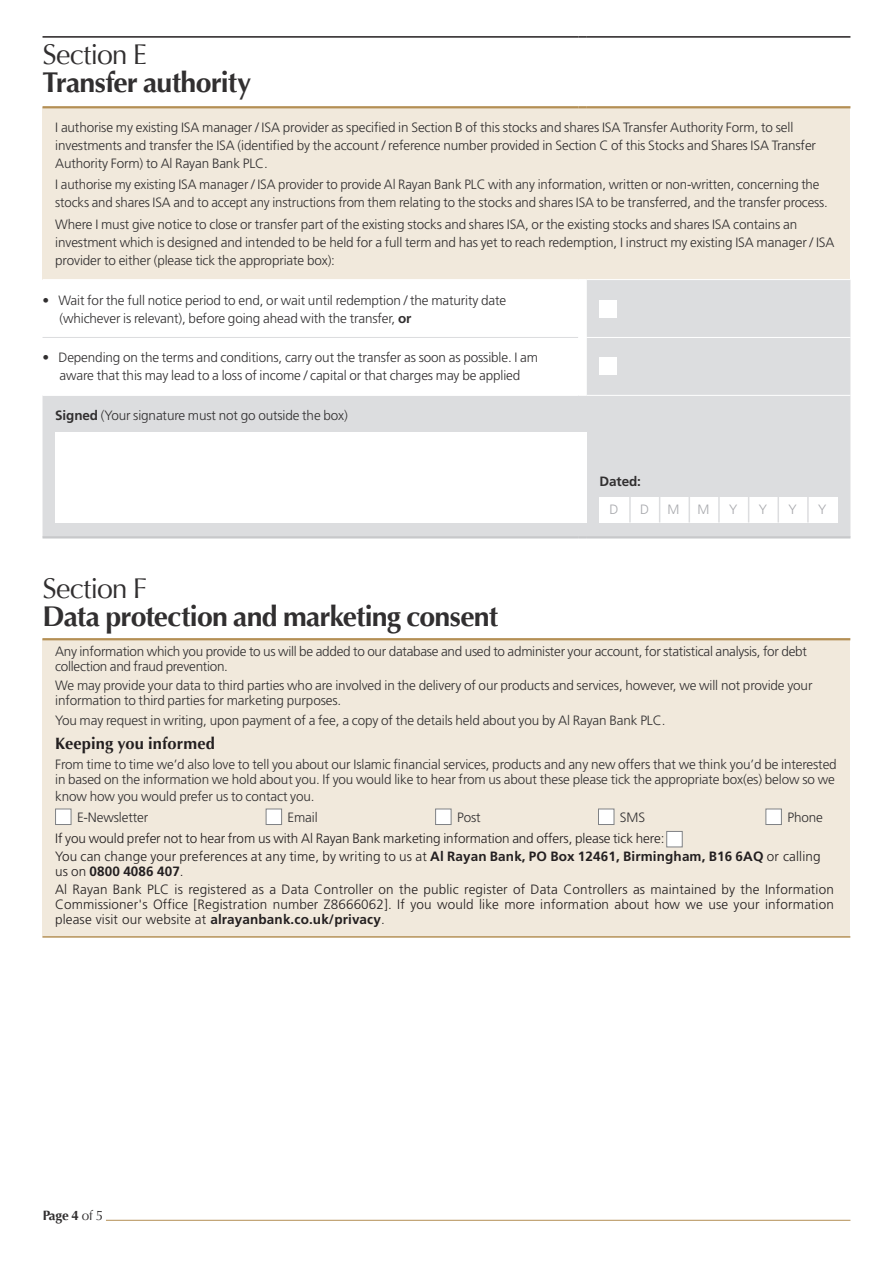
<style>
.page{position:relative;width:893px;height:1263px;background:#fff}
.page>*{position:absolute;margin:0;border:0;box-sizing:border-box;transform-origin:0 0}
.Section_name{font:700 28.5px/28.5px "Optima";letter-spacing:-.025em;color:#312f30}
.t1{font:700 16.5px "Optima";letter-spacing:.01em;color:#231f20}
.Answer{font:300 13.5px/18px "Frutiger";letter-spacing:-.01em;color:#312f30}
.t2{font:300 13.5px/18.8px "Frutiger LT Std";letter-spacing:.01em;color:#231f20}
.t3{font:300 13.5px/17.7px "Frutiger";letter-spacing:-.01em;color:#231f20}
.Answer-2{font:700 13.5px "Optima";color:#312f30}
.Answer-3{font:300 13.5px "Frutiger";color:#a8a9ad}
.Boxes_9_18{font:700 13.5px "Frutiger";letter-spacing:-.01em;color:#312f30}
.s1{font-weight:400}
.s2{font-weight:700}
.s3{font-family:"Frutiger LT Std"}
.s4{font-family:"Frutiger"}
</style>
<div class="page">
<hr style="left:106px;top:1220px;width:744px;height:1px;background:#b48f54">
<div style="left:43px;top:107px;width:807px;height:173px;background:#f1e9dc"></div>
<svg style="left:43px;top:280px;width:807px;height:256px;fill:#dcdddf"></svg>
<div style="left:578px;top:395px;width:9px;height:142px;background:#dcdddf"></div>
<hr style="left:43px;top:36px;width:535px;height:2px;background:#231f20">
<svg style="left:578px;top:36px;width:9px;height:2px"></svg>
<hr style="left:587px;top:36px;width:263px;height:2px;background:#231f20">
<hr style="left:43px;top:106px;width:535px;height:2px;background:#b48f54">
<svg style="left:578px;top:106px;width:9px;height:2px"></svg>
<hr style="left:587px;top:106px;width:263px;height:2px;background:#b48f54">
<hr style="left:43px;top:337px;width:535px;height:1px;background:#dcdddf">
<hr style="left:43px;top:395px;width:535px;height:1px;background:#fff">
<hr style="left:587px;top:395px;width:263px;height:1px;background:#fff">
<hr style="left:43px;top:536px;width:535px;height:2px;background:#c7c8ca">
<svg style="left:578px;top:536px;width:9px;height:2px"></svg>
<hr style="left:587px;top:536px;width:263px;height:2px;background:#c7c8ca">
<hr style="left:43px;top:279px;width:535px;height:1px;background:#fff">
<hr style="left:587px;top:279px;width:263px;height:1px;background:#fff">
<svg style="left:578px;top:279px;width:9px;height:117px"></svg>
<hr style="left:587px;top:337px;width:263px;height:1px;background:#fff">
<div style="left:600px;top:300px;width:17px;height:17px;background:#fff"></div>
<div style="left:600px;top:358px;width:17px;height:17px;background:#fff"></div>
<div style="left:55px;top:431px;width:532px;height:91px;background:#fff"></div>
<div style="left:600px;top:497px;width:238px;height:25px;background:#fff"></div>
<hr style="left:629px;top:497px;width:2px;height:25px;background:#dcdddf">
<svg style="left:659px;top:497px;width:1px;height:25px"></svg>
<svg style="left:689px;top:497px;width:1px;height:25px"></svg>
<hr style="left:718px;top:497px;width:2px;height:25px;background:#dcdddf">
<svg style="left:748px;top:497px;width:1px;height:25px"></svg>
<hr style="left:777px;top:497px;width:2px;height:25px;background:#dcdddf">
<hr style="left:807px;top:497px;width:2px;height:25px;background:#dcdddf">
<div style="left:42px;top:639px;width:808px;height:297px;background:#f1e9dc"></div>
<hr style="left:42px;top:638px;width:808px;height:2px;background:#b48f54">
<hr style="left:42px;top:936px;width:808px;height:2px;background:#b48f54">
<div style="left:55px;top:809px;width:16px;height:16px;background:#fff;border:1px solid #808285"></div>
<div style="left:266px;top:809px;width:16px;height:16px;background:#fff;border:1px solid #808285"></div>
<div style="left:435px;top:809px;width:16px;height:16px;background:#fff;border:1px solid #808285"></div>
<div style="left:598px;top:809px;width:16px;height:16px;background:#fff;border:1px solid #808285"></div>
<div style="left:765px;top:809px;width:17px;height:16px;background:#fff;border:1px solid #808285"></div>
<div style="left:666px;top:831px;width:17px;height:16px;background:#fff;border:1px solid #808285"></div>
<p class="Section_name" style="left:43px;top:40px;width:210px"><span class="s1">Section E<br></span>Transfer authority</p>
<p class="Answer" style="left:55px;top:119px;width:762px">I authorise my existing ISA manager / ISA provider as specified in Section B of this stocks and shares ISA Transfer Authority Form, to sell investments and transfer the ISA (identified by the account / reference number provided in Section C of this Stocks and Shares ISA Transfer<br>Authority Form) to Al Rayan Bank PLC.</p>
<p class="Answer" style="left:55px;top:176px;width:774px">I authorise my existing ISA manager / ISA provider to provide Al Rayan Bank PLC with any information, written or non-written, concerning the stocks and shares ISA and to accept any instructions from them relating to the stocks and shares ISA to be transferred, and the transfer process.</p>
<p class="Answer" style="left:55px;top:215px;width:781px">Where I must give notice to close or transfer part of the existing stocks and shares ISA, or the existing stocks and shares ISA contains an investment which is designed and intended to be held for a full term and has yet to reach redemption, I instruct my existing ISA manager / ISA provider to either (please tick the appropriate box):</p>
<p class="Answer" style="left:60px;top:291px;width:448px;text-indent:-17px">• Wait for the full notice period to end, or wait until redemption / the maturity date (whichever is relevant), before going ahead with the transfer, <span class="s2">or</span></p>
<p class="Answer" style="left:43px;top:349px;width:497px;text-align:center">• Depending on the terms and conditions, carry out the transfer as soon as possible. I am aware that this may lead to a loss of income / capital or that charges may be applied</p>
<p class="Answer" style="left:55px;top:407px;width:294px"><span class="s2">Signed</span> (Your signature must not go outside the box)</p>
<p class="Boxes_9_18" style="left:600px;top:473px;width:43px">Dated:</p>
<p class="Answer-3" style="left:609px;top:502px;width:11px">D</p>
<p class="Answer-3" style="left:640px;top:502px;width:11px">D</p>
<p class="Answer-3" style="left:668px;top:502px;width:14px">M</p>
<p class="Answer-3" style="left:697px;top:502px;width:14px">M</p>
<p class="Answer-3" style="left:729px;top:502px;width:10px">Y</p>
<p class="Answer-3" style="left:759px;top:502px;width:10px">Y</p>
<p class="Answer-3" style="left:788px;top:502px;width:10px">Y</p>
<p class="Answer-3" style="left:818px;top:502px;width:10px">Y</p>
<p class="Section_name" style="left:43px;top:574px;width:457px"><span class="s1">Section F<br></span>Data protection and marketing consent</p>
<p class="Answer" style="left:55px;top:644px;width:753px;line-height:15px">Any information which you provide to us will be added to our database and used to administer your account, for statistical analysis, for debt collection and fraud prevention.</p>
<p class="Answer" style="left:55px;top:678px;width:759px;line-height:15px">We may provide your data to third parties who are involved in the delivery of our products and services, however, we will not provide your information to third parties for marketing purposes.</p>
<p class="Answer" style="left:55px;top:711px;width:612px">You may request in writing, upon payment of a fee, a copy of the details held about you by Al Rayan Bank PLC.</p>
<p class="t1" style="left:55px;top:734px;width:161px">Keeping you informed</p>
<p class="Answer" style="left:55px;top:757px;width:783px;line-height:15px">From time to time we’d also love to tell you about our Islamic financial services, products and any new offers that we think you’d be interested in based on the information we hold about you. If you would like to hear from us about these please tick the appropriate box(es) below so we</p>
<p class="Answer" style="left:77px;top:786px;width:239px;line-height:21px;text-indent:-22px">know how you would prefer us to contact you.<br>E-Newsletter</p>
<p class="Answer" style="left:288px;top:808px;width:32px">Email</p>
<p class="Answer" style="left:457px;top:808px;width:25px">Post</p>
<p class="Answer" style="left:620px;top:808px;width:27px">SMS</p>
<p class="Answer" style="left:787px;top:808px;width:37px">Phone</p>
<p class="t3" style="left:55px;top:829px;width:767px">If you would prefer not to hear from us with Al Rayan Bank marketing information and offers, please tick here:<br>You can change your preferences at any time, by writing to us at <span class="s2">Al Rayan Bank, PO Box 12461, Birmingham, B16 6AQ</span> <span class="s3">or calling</span></p>
<p class="t2" style="left:55px;top:862px;width:780px">us on <span class="s2">0800 4086 407</span><span class="s4">.<br></span>Al Rayan Bank PLC is registered as a Data Controller on the public register of Data Controllers as maintained by the Information</p>
<p class="t2" style="left:55px;top:897px;width:780px;line-height:15px">Commissioner's Office [Registration number Z8666062]. If you would like more information about how we use your information please visit our website at <span class="s2">alrayanbank.co.uk/privacy</span><span class="s4">.</span></p>
<p class="Answer-2" style="left:43px;top:1208px;width:62px">Page 4 <span class="s1">of 5</span></p>
</div>
